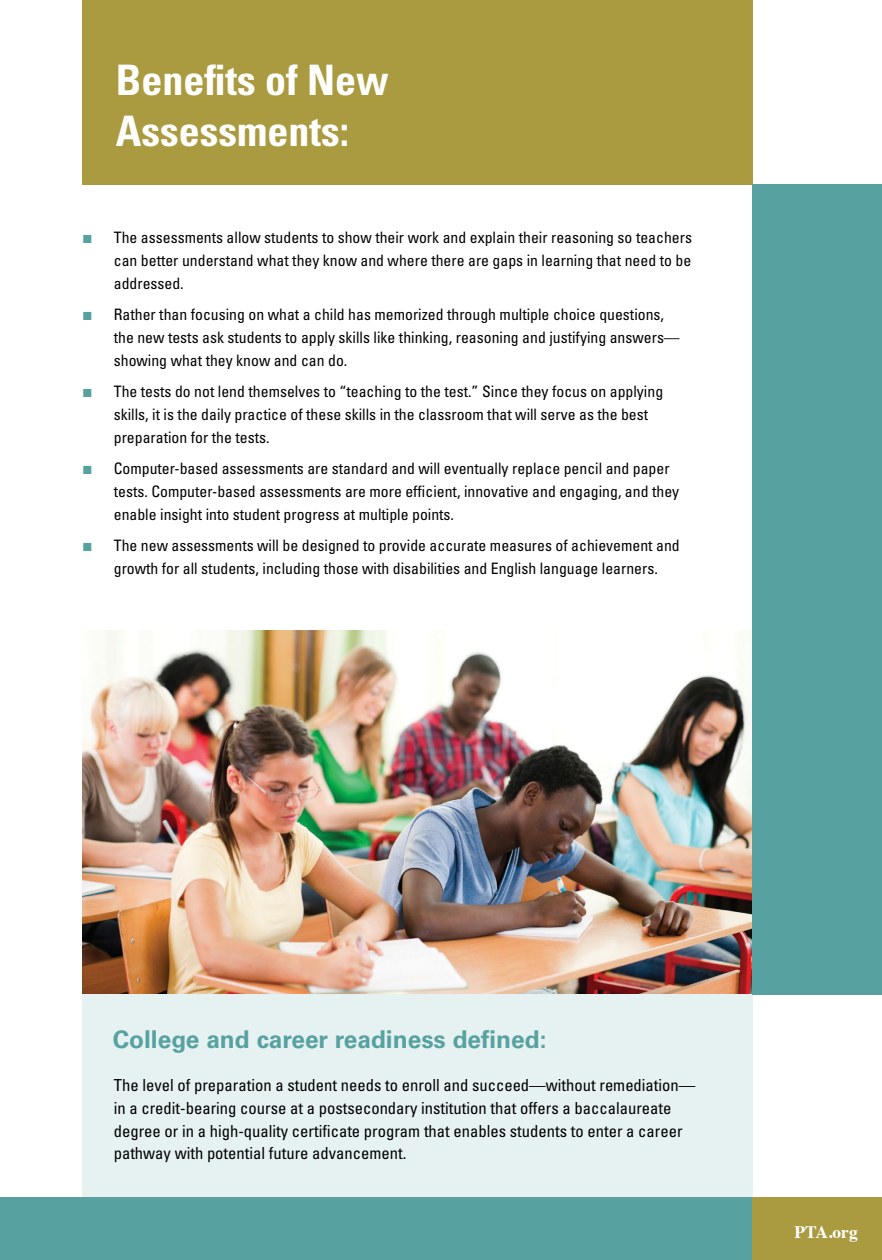
<style>
.page{position:relative;width:882px;height:1260px;background:#fff}
.page>*{position:absolute;margin:0;border:0;box-sizing:border-box;transform-origin:0 0}
.t1{font:700 condensed 42px/50.4px "Univers LT Std";color:#fff}
.t2{font:700 24.5px "Univers LT Std";color:#57a2a1}
.t3{font:700 17.5px "Times";color:#fff}
.t4{font:condensed 16.62px/22.8px "Univers LT Std";color:#000}
.t5{font:condensed 15.75px/22.8px "Univers LT Std";color:#000}
.s1{font-family:"Arial";font-stretch:normal;font-size:17.5px;color:#57a2a1}
</style>
<div class="page">
<img style="left:82px;top:630px;width:671px;height:364px">
<div style="left:82px;top:0;width:671px;height:184px;background:#ab9b40"></div>
<div style="left:82px;top:994px;width:671px;height:226px;background:#e6f1f1"></div>
<div style="left:753px;top:184px;width:129px;height:810px;background:#57a2a1"></div>
<div style="left:0;top:1197px;width:763px;height:63px;background:#57a2a1"></div>
<div style="left:753px;top:1197px;width:129px;height:63px;background:#ab9b40"></div>
<h1 class="t1" style="left:116px;top:55px;width:274px">Benefits of New<br>Assessments:</h1>
<p class="t5" style="left:114px;top:226px;width:580px;text-align:justify;text-indent:-32px"><span class="s1">■</span> The assessments allow students to show their work and explain their reasoning so teachers can better understand what they know and where there are gaps in learning that need to be addressed.</p>
<p class="t5" style="left:114px;top:303px;width:567px;text-indent:-32px"><span class="s1">■</span> Rather than focusing on what a child has memorized through multiple choice questions, the new tests ask students to apply skills like thinking, reasoning and justifying answers— showing what they know and can do.</p>
<p class="t5" style="left:114px;top:380px;width:551px;text-indent:-32px"><span class="s1">■</span> The tests do not lend themselves to “teaching to the test.” Since they focus on applying skills, it is the daily practice of these skills in the classroom that will serve as the best preparation for the tests.</p>
<p class="t5" style="left:114px;top:457px;width:567px;text-indent:-32px"><span class="s1">■</span> Computer-based assessments are standard and will eventually replace pencil and paper tests. Computer-based assessments are more efficient, innovative and engaging, and they enable insight into student progress at multiple points.</p>
<p class="t5" style="left:114px;top:534px;width:567px;text-indent:-32px"><span class="s1">■</span> The new assessments will be designed to provide accurate measures of achievement and growth for all students, including those with disabilities and English language learners.</p>
<h2 class="t2" style="left:113px;top:1025px;width:435px">College and career readiness defined:</h2>
<p class="t4" style="left:114px;top:1074px;width:583px">The level of preparation a student needs to enroll and succeed—without remediation— in a credit-bearing course at a postsecondary institution that offers a baccalaureate degree or in a high-quality certificate program that enables students to enter a career pathway with potential future advancement.</p>
<p class="t3" style="left:794px;top:1216px;width:65px">PTA.org</p>
</div>
